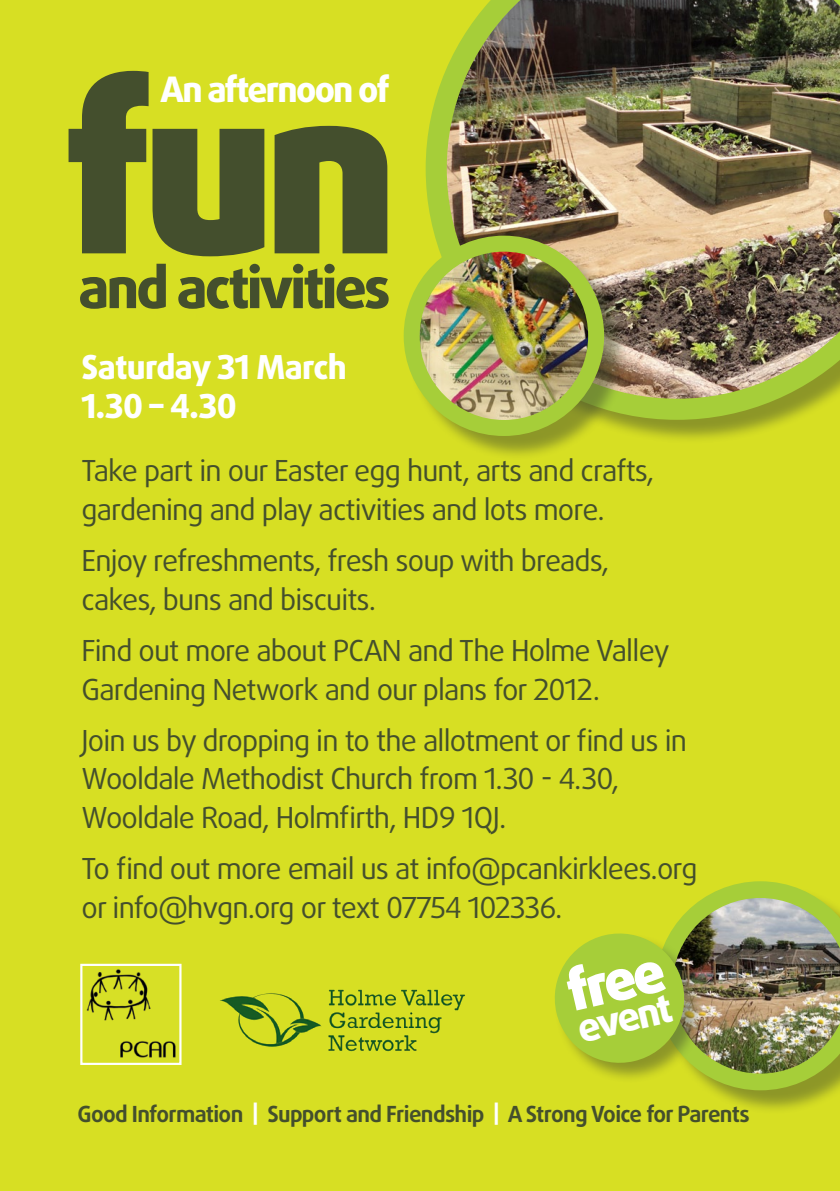
<style>
.page{position:relative;width:840px;height:1191px;background:#fff}
.page>*{position:absolute;margin:0;border:0;box-sizing:border-box;transform-origin:0 0}
.t1{font:900 231px "Daxline Pro";color:#444f2d}
.t2{font:800 56.6px "Daxline Pro";letter-spacing:-.05em;color:#444f2d}
.t3{font:900 56px "Daxline Pro";color:#fff}
.t4{font:800 39.2px "Daxline Pro";color:#fff}
.t5{font:800 35.2px "Daxline Pro";letter-spacing:-.05em;color:#fff}
.t6{font:800 33px/38.8px "Daxline Pro";letter-spacing:-.02em;color:#fff}
.t7{font:29px/38.8px "Daxline Pro";letter-spacing:-.03em;color:#444f2d}
.t8{font:700 22.2px "Daxline Pro";letter-spacing:-.03em;color:#444f2d}
.s1{color:#fff}
</style>
<div class="page">
<div style="left:0;top:0;width:839px;height:1191px;background:#d7df23"></div>
<div style="left:428px;top:0;width:411px;height:445px;background:#444f2d;opacity:.5"></div>
<img style="left:425px;top:0;width:414px;height:420px">
<div style="left:406px;top:239px;width:222px;height:221px;background:#444f2d;opacity:.5"></div>
<img style="left:411px;top:244px;width:184px;height:184px;border-radius:92px">
<div style="left:403px;top:236px;width:200px;height:200px;border:16px solid #a6ce39;border-radius:50%"></div>
<div style="left:658px;top:884px;width:181px;height:230px;background:#444f2d;opacity:.5"></div>
<img style="left:555px;top:881px;width:284px;height:209px">
<img style="left:86px;top:969px;width:90px;height:89px">
<div style="left:80px;top:963px;width:101px;height:102px;border:2px solid #fff"></div>
<svg style="left:220px;top:989px;width:245px;height:63px"></svg>
<h1 class="t1" style="left:63px;top:16px;width:337px">fun</h1>
<p class="t5" style="left:160px;top:66px;width:231px">An afternoon of</p>
<h2 class="t2" style="left:78px;top:250px;width:313px">and activities</h2>
<p class="t6" style="left:81px;top:348px;width:267px">Saturday 31 March<br>1.30 – 4.30</p>
<p class="t7" style="left:81px;top:451px;width:574px">Take part in our Easter egg hunt, arts and crafts, gardening and play activities and lots more.</p>
<p class="t7" style="left:81px;top:541px;width:529px">Enjoy refreshments, fresh soup with breads, cakes, buns and biscuits.</p>
<p class="t7" style="left:81px;top:631px;width:589px">Find out more about PCAN and The Holme Valley<br>Gardening Network and our plans for 2012.</p>
<p class="t7" style="left:81px;top:721px;width:606px">Join us by dropping in to the allotment or find us in<br>Wooldale Methodist Church from 1.30 - 4.30,<br>Wooldale Road, Holmfirth, HD9 1QJ.</p>
<p class="t7" style="left:81px;top:849px;width:617px">To find out more email us at info@pcankirklees.org or info@hvgn.org or text 07754 102336.</p>
<h3 class="t3" style="left:559px;top:955px;width:100px;rotate:-13deg">free</h3>
<h3 class="t4" style="left:571px;top:1003px;width:98px;rotate:-13deg">event</h3>
<p class="t8" style="left:77px;top:1099px;width:673px">Good Information <span class="s1">|</span> Support and Friendship <span class="s1">|</span> A Strong Voice for Parents</p>
</div>
